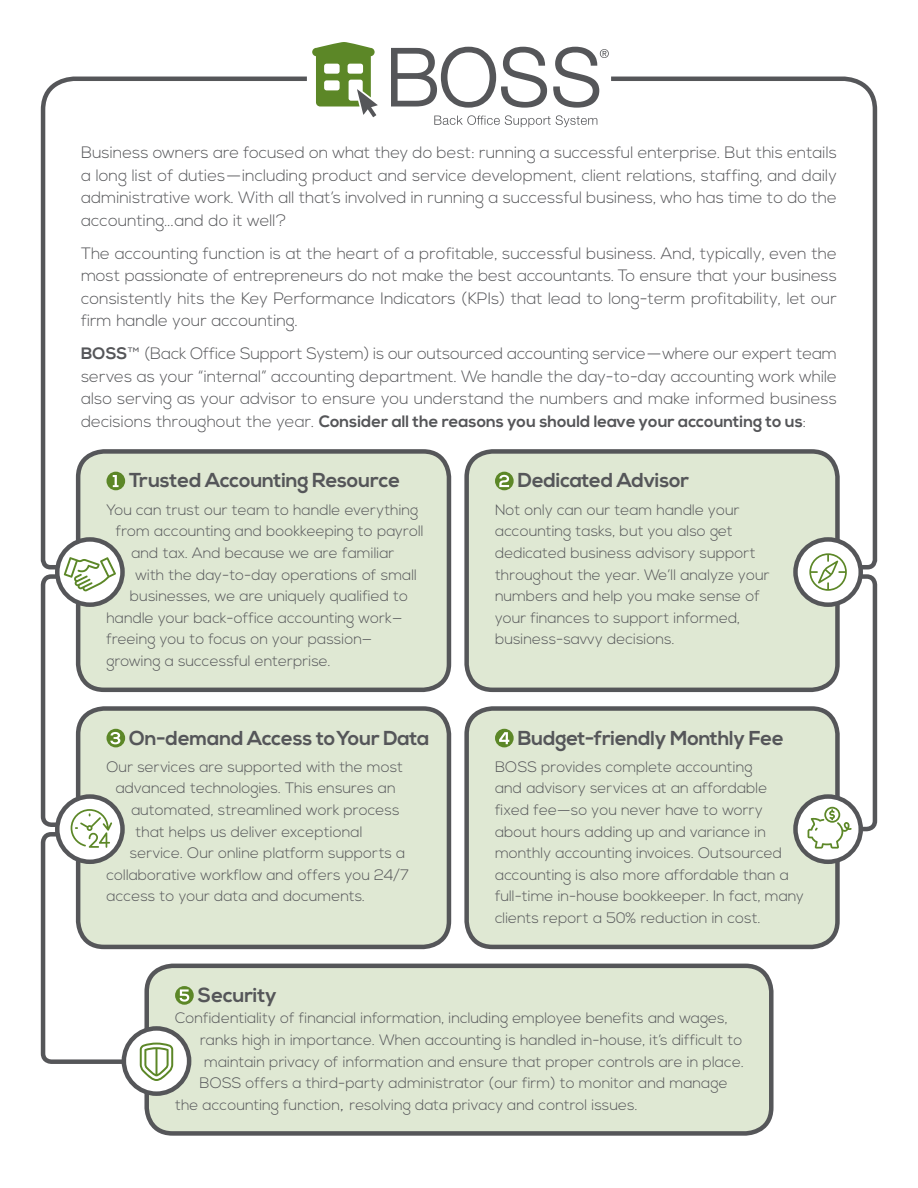
<style>
.page{position:relative;width:918px;height:1188px;background:#fff}
.page>*{position:absolute;margin:0;border:0;box-sizing:border-box;transform-origin:0 0}
.t1{font:700 20.1px "Nexa";letter-spacing:-.01em;color:#555659}
.t2{font:300 16.5px/22.5px "Nexa";color:#555659;text-align:justify}
.t3{font:300 15.15px/21.6px "Nexa";color:#555659}
.s1{font-weight:700}
</style>
<div class="page">
<svg style="left:611px;top:76px;width:267px;height:477px"></svg>
<svg style="left:40px;top:76px;width:267px;height:481px"></svg>
<div style="left:147px;top:966px;width:624px;height:167px;background:#dfe8d3;border-radius:26px"></div>
<div style="left:144px;top:964px;width:630px;height:172px;border:4px solid #555659;border-radius:26px"></div>
<svg style="left:175px;top:986px;width:19px;height:19px"></svg>
<svg style="left:180px;top:989px;width:9px;height:13px"></svg>
<svg style="left:124px;top:1028px;width:65px;height:66px;fill:#fff"></svg>
<div style="left:122px;top:1026px;width:69px;height:70px;border:4px solid #555659;border-radius:50%"></div>
<svg style="left:140px;top:1043px;width:33px;height:38px"></svg>
<div style="left:78px;top:451px;width:371px;height:239px;background:#dfe8d3;border-radius:26px"></div>
<div style="left:76px;top:449px;width:375px;height:243px;border:4px solid #555659;border-radius:26px"></div>
<div style="left:78px;top:709px;width:371px;height:238px;background:#dfe8d3;border-radius:26px"></div>
<div style="left:76px;top:706px;width:375px;height:243px;border:4px solid #555659;border-radius:26px"></div>
<div style="left:467px;top:451px;width:370px;height:239px;background:#dfe8d3;border-radius:26px"></div>
<div style="left:464px;top:449px;width:376px;height:243px;border:4px solid #555659;border-radius:26px"></div>
<svg style="left:495px;top:472px;width:19px;height:18px"></svg>
<svg style="left:499px;top:475px;width:10px;height:12px"></svg>
<svg style="left:57px;top:539px;width:66px;height:66px"></svg>
<div style="left:55px;top:537px;width:70px;height:70px;border:4px solid #555659;border-radius:50%"></div>
<svg style="left:795px;top:539px;width:66px;height:66px"></svg>
<div style="left:793px;top:537px;width:70px;height:70px;border:4px solid #555659;border-radius:50%"></div>
<div style="left:467px;top:709px;width:370px;height:238px;background:#dfe8d3;border-radius:26px"></div>
<div style="left:464px;top:706px;width:376px;height:243px;border:4px solid #555659;border-radius:26px"></div>
<div style="left:495px;top:729px;width:19px;height:18px;background:#5c8727;border-radius:50%"></div>
<svg style="left:499px;top:732px;width:10px;height:12px"></svg>
<svg style="left:40px;top:557px;width:90px;height:509px"></svg>
<svg style="left:795px;top:797px;width:66px;height:65px"></svg>
<div style="left:793px;top:794px;width:70px;height:70px;border:4px solid #555659;border-radius:50%"></div>
<svg style="left:808px;top:553px;width:70px;height:296px"></svg>
<div style="left:107px;top:472px;width:18px;height:18px;background:#5c8727;border-radius:50%"></div>
<svg style="left:113px;top:475px;width:6px;height:12px"></svg>
<svg style="left:391px;top:47px;width:156px;height:61px"></svg>
<svg style="left:312px;top:42px;width:66px;height:75px"></svg>
<svg style="left:434px;top:115px;width:163px;height:12px"></svg>
<svg style="left:553px;top:47px;width:56px;height:61px"></svg>
<p class="t2" style="left:81px;top:142px;width:758px">Business owners are focused on what they do best: running a successful enterprise. But this entails a long list of duties—including product and service development, client relations, staffing, and daily administrative work. With all that’s involved in running a successful business, who has time to do the accounting...and do it well?</p>
<p class="t2" style="left:81px;top:242px;width:757px">The accounting function is at the heart of a profitable, successful business. And, typically, even the most passionate of entrepreneurs do not make the best accountants. To ensure that your business consistently hits the Key Performance Indicators (KPIs) that lead to long-term profitability, let our firm handle your accounting.</p>
<p class="t2" style="left:81px;top:343px;width:758px"><span class="s1">BOSS</span>™ (Back Office Support System) is our outsourced accounting service—where our expert team serves as your “internal” accounting department. We handle the day-to-day accounting work while also serving as your advisor to ensure you understand the numbers and make informed business decisions throughout the year. <span class="s1">Consider all the reasons you should leave your accounting to us</span>:</p>
<p class="t1" style="left:129px;top:469px;width:273px">Trusted Accounting Resource</p>
<p class="t3" style="left:107px;top:499px;width:314px">You can trust our team to handle everything</p>
<p class="t3" style="left:116px;top:521px;width:309px">from accounting and bookkeeping to payroll</p>
<p class="t3" style="left:131px;top:543px;width:265px">and tax. And because we are familiar</p>
<p class="t3" style="left:136px;top:564px;width:283px">with the day-to-day operations of small</p>
<p class="t3" style="left:130px;top:586px;width:280px">businesses, we are uniquely qualified to</p>
<p class="t3" style="left:107px;top:607px;width:297px">handle your back-office accounting work—</p>
<p class="t3" style="left:107px;top:629px;width:267px">freeing you to focus on your passion—</p>
<p class="t3" style="left:107px;top:651px;width:226px">growing a successful enterprise.</p>
<p class="t1" style="left:129px;top:726px;width:302px">On-demand Access to Your Data</p>
<p class="t3" style="left:107px;top:757px;width:298px">Our services are supported with the most</p>
<p class="t3" style="left:116px;top:778px;width:281px">advanced technologies. This ensures an</p>
<p class="t3" style="left:131px;top:800px;width:270px">automated, streamlined work process</p>
<p class="t3" style="left:136px;top:821px;width:228px">that helps us deliver exceptional</p>
<p class="t3" style="left:130px;top:843px;width:277px">service. Our online platform supports a</p>
<p class="t3" style="left:107px;top:865px;width:304px">collaborative workflow and offers you 24/7 access to your data and documents.</p>
<p class="t1" style="left:518px;top:469px;width:173px">Dedicated Advisor</p>
<p class="t3" style="left:495px;top:499px;width:276px">Not only can our team handle your accounting tasks, but you also get dedicated business advisory support throughout the year. We’ll analyze your numbers and help you make sense of your finances to support informed, business-savvy decisions.</p>
<p class="t1" style="left:518px;top:726px;width:268px">Budget-friendly Monthly Fee</p>
<p class="t3" style="left:495px;top:757px;width:310px">BOSS provides complete accounting<br>and advisory services at an affordable fixed fee—so you never have to worry about hours adding up and variance in monthly accounting invoices. Outsourced accounting is also more affordable than a full-time in-house bookkeeper. In fact, many clients report a 50% reduction in cost.</p>
<p class="t1" style="left:198px;top:983px;width:80px">Security</p>
<p class="t3" style="left:175px;top:1008px;width:554px">Confidentiality of financial information, including employee benefits and wages,</p>
<p class="t3" style="left:200px;top:1030px;width:544px">ranks high in importance. When accounting is handled in-house, it’s difficult to</p>
<p class="t3" style="left:204px;top:1051px;width:541px">maintain privacy of information and ensure that proper controls are in place.</p>
<p class="t3" style="left:199px;top:1073px;width:530px">BOSS offers a third-party administrator (our firm) to monitor and manage</p>
<p class="t3" style="left:175px;top:1094px;width:464px">the accounting function, resolving data privacy and control issues.</p>
</div>
